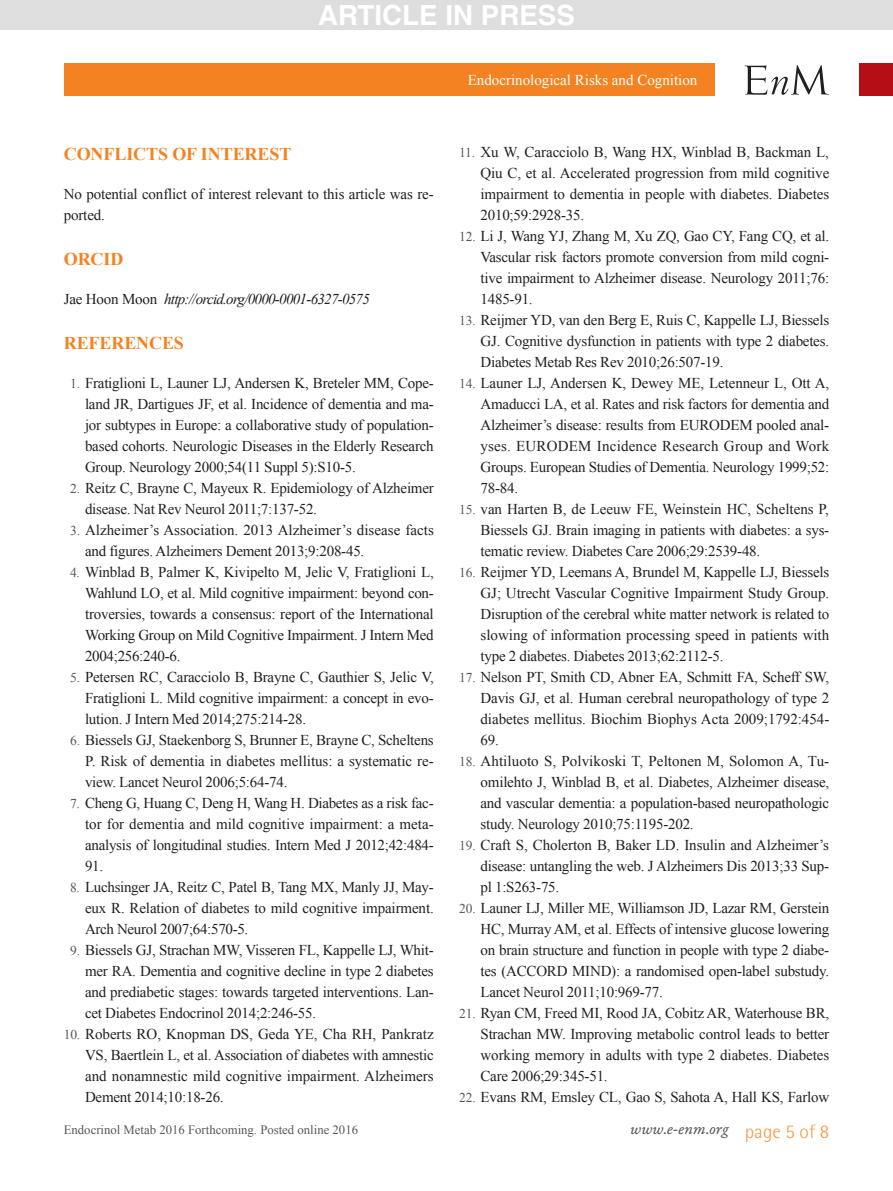
<style>
.page{position:relative;width:893px;height:1191px;background:#fff}
.page>*{position:absolute;margin:0;border:0;box-sizing:border-box;transform-origin:0 0}
.t1{font:700 27.75px "Helvetica LT Std";color:#fff}
.소제목1{font:700 18px "Times New Roman";letter-spacing:-.005em;color:#f58220}
.t2{font:16.5px "Garamond Premr Pro It Capt";color:#57585a}
.참고문헌2{font:15px/21px "Times New Roman";letter-spacing:-.015em;color:#231f20;text-align:justify}
.참고문헌1{font:15px/21px "Times New Roman";letter-spacing:-.015em;color:#231f20;text-align:justify}
.본문_0{font:15px/21px "Times New Roman";letter-spacing:-.01em;color:#231f20}
.본문_0-2{font:italic 15px "Times New Roman";letter-spacing:-.05em;color:#231f20}
.t3{font:15px "Times New Roman";color:#fff}
.t4{font:12.75px "Times New Roman";color:#57585a}
.s1{font-style:normal}
.s2{font-size:13.5px;color:#57585a}
.s3{font-family:"Rotis Semi Sans Std";font-weight:300;font-size:19.5px;color:#f79848}
</style>
<div class="page">
<div style="left:859px;top:64px;width:34px;height:32px;background:#b50e16"></div>
<div style="left:64px;top:64px;width:650px;height:32px;background:#f58220"></div>
<svg style="left:744px;top:65px;width:85px;height:30px"></svg>
<div style="left:0;top:0;width:893px;height:30px;background:#dfdede"></div>
<h1 class="t1" style="left:318px;top:-2px;width:258px">ARTICLE IN PRESS</h1>
<p class="소제목1" style="left:64px;top:141px;width:229px">CONFLICTS OF INTEREST</p>
<p class="본문_0" style="left:64px;top:183px;width:371px">No potential conflict of interest relevant to this article was re&shy;ported.</p>
<p class="소제목1" style="left:64px;top:246px;width:61px">ORCID</p>
<p class="본문_0-2" style="left:64px;top:289px;width:308px"><span class="s1">Jae Hoon Moon</span> http://orcid.org/0000-0001-6327-0575</p>
<p class="소제목1" style="left:64px;top:330px;width:122px">REFERENCES</p>
<p class="참고문헌1" style="left:85px;top:372px;width:350px;text-indent:-15px"><span class="s2">1.</span> Fratiglioni L, Launer LJ, Andersen K, Breteler MM, Cope&shy;land JR, Dartigues JF, et al. Incidence of dementia and ma&shy;jor subtypes in Europe: a collaborative study of population&shy;based cohorts. Neurologic Diseases in the Elderly Research Group. Neurology 2000;54(11 Suppl 5):S10-5.</p>
<p class="참고문헌1" style="left:85px;top:477px;width:350px;text-indent:-15px"><span class="s2">2.</span> Reitz C, Brayne C, Mayeux R. Epidemiology of Alzheimer disease. Nat Rev Neurol 2011;7:137-52.</p>
<p class="참고문헌1" style="left:85px;top:519px;width:350px;text-indent:-15px"><span class="s2">3.</span> Alzheimer’s Association. 2013 Alzheimer’s disease facts and figures. Alzheimers Dement 2013;9:208-45.</p>
<p class="참고문헌1" style="left:85px;top:561px;width:350px;text-indent:-15px"><span class="s2">4.</span> Winblad B, Palmer K, Kivipelto M, Jelic V, Fratiglioni L, Wahlund LO, et al. Mild cognitive impairment: beyond con&shy;troversies, towards a consensus: report of the International Working Group on Mild Cognitive Impairment. J Intern Med 2004;256:240-6.</p>
<p class="참고문헌1" style="left:85px;top:666px;width:350px;text-indent:-15px"><span class="s2">5.</span> Petersen RC, Caracciolo B, Brayne C, Gauthier S, Jelic V, Fratiglioni L. Mild cognitive impairment: a concept in evo&shy;lution. J Intern Med 2014;275:214-28.</p>
<p class="참고문헌1" style="left:85px;top:729px;width:350px;text-indent:-15px"><span class="s2">6.</span> Biessels GJ, Staekenborg S, Brunner E, Brayne C, Scheltens P. Risk of dementia in diabetes mellitus: a systematic re&shy;view. Lancet Neurol 2006;5:64-74.</p>
<p class="참고문헌1" style="left:85px;top:792px;width:350px;text-indent:-15px"><span class="s2">7.</span> Cheng G, Huang C, Deng H, Wang H. Diabetes as a risk fac&shy;tor for dementia and mild cognitive impairment: a meta&shy;analysis of longitudinal studies. Intern Med J 2012;42:484- 91.</p>
<p class="참고문헌1" style="left:85px;top:876px;width:350px;text-indent:-15px"><span class="s2">8.</span> Luchsinger JA, Reitz C, Patel B, Tang MX, Manly JJ, May&shy;eux R. Relation of diabetes to mild cognitive impairment.<br>Arch Neurol 2007;64:570-5.</p>
<p class="참고문헌1" style="left:85px;top:939px;width:350px;text-indent:-15px"><span class="s2">9.</span> Biessels GJ, Strachan MW, Visseren FL, Kappelle LJ, Whit&shy;mer RA. Dementia and cognitive decline in type 2 diabetes and prediabetic stages: towards targeted interventions. Lan&shy;cet Diabetes Endocrinol 2014;2:246-55.</p>
<p class="참고문헌2" style="left:85px;top:1023px;width:350px;text-indent:-21px"><span class="s2">10.</span> Roberts RO, Knopman DS, Geda YE, Cha RH, Pankratz VS, Baertlein L, et al. Association of diabetes with amnestic and nonamnestic mild cognitive impairment. Alzheimers Dement 2014;10:18-26.</p>
<p class="t3" style="left:468px;top:70px;width:231px">Endocrinological Risks and Cognition</p>
<p class="참고문헌2" style="left:480px;top:141px;width:350px;text-indent:-21px"><span class="s2">11.</span> Xu W, Caracciolo B, Wang HX, Winblad B, Backman L, Qiu C, et al. Accelerated progression from mild cognitive impairment to dementia in people with diabetes. Diabetes 2010;59:2928-35.</p>
<p class="참고문헌2" style="left:480px;top:225px;width:350px;text-indent:-21px"><span class="s2">12.</span> Li J, Wang YJ, Zhang M, Xu ZQ, Gao CY, Fang CQ, et al.<br>Vascular risk factors promote conversion from mild cogni&shy;tive impairment to Alzheimer disease. Neurology 2011;76:<br>1485-91.</p>
<p class="참고문헌2" style="left:480px;top:309px;width:350px;text-indent:-21px"><span class="s2">13.</span> Reijmer YD, van den Berg E, Ruis C, Kappelle LJ, Biessels GJ. Cognitive dysfunction in patients with type 2 diabetes.<br>Diabetes Metab Res Rev 2010;26:507-19.</p>
<p class="참고문헌2" style="left:480px;top:372px;width:350px;text-indent:-21px"><span class="s2">14.</span> Launer LJ, Andersen K, Dewey ME, Letenneur L, Ott A, Amaducci LA, et al. Rates and risk factors for dementia and Alzheimer’s disease: results from EURODEM pooled anal&shy;yses. EURODEM Incidence Research Group and Work Groups. European Studies of Dementia. Neurology 1999;52:<br>78-84.</p>
<p class="참고문헌2" style="left:480px;top:498px;width:350px;text-indent:-21px"><span class="s2">15.</span> van Harten B, de Leeuw FE, Weinstein HC, Scheltens P, Biessels GJ. Brain imaging in patients with diabetes: a sys&shy;tematic review. Diabetes Care 2006;29:2539-48.</p>
<p class="참고문헌2" style="left:480px;top:561px;width:350px;text-indent:-21px"><span class="s2">16.</span> Reijmer YD, Leemans A, Brundel M, Kappelle LJ, Biessels GJ; Utrecht Vascular Cognitive Impairment Study Group.<br>Disruption of the cerebral white matter network is related to slowing of information processing speed in patients with type 2 diabetes. Diabetes 2013;62:2112-5.</p>
<p class="참고문헌2" style="left:480px;top:666px;width:350px;text-indent:-21px"><span class="s2">17.</span> Nelson PT, Smith CD, Abner EA, Schmitt FA, Scheff SW, Davis GJ, et al. Human cerebral neuropathology of type 2 diabetes mellitus. Biochim Biophys Acta 2009;1792:454- 69.</p>
<p class="참고문헌2" style="left:480px;top:750px;width:350px;text-indent:-21px"><span class="s2">18.</span> Ahtiluoto S, Polvikoski T, Peltonen M, Solomon A, Tu&shy;omilehto J, Winblad B, et al. Diabetes, Alzheimer disease, and vascular dementia: a population-based neuropathologic study. Neurology 2010;75:1195-202.</p>
<p class="참고문헌2" style="left:480px;top:834px;width:350px;text-indent:-21px"><span class="s2">19.</span> Craft S, Cholerton B, Baker LD. Insulin and Alzheimer’s disease: untangling the web. J Alzheimers Dis 2013;33 Sup&shy;pl 1:S263-75.</p>
<p class="참고문헌2" style="left:480px;top:897px;width:350px;text-indent:-21px"><span class="s2">20.</span> Launer LJ, Miller ME, Williamson JD, Lazar RM, Gerstein HC, Murray AM, et al. Effects of intensive glucose lowering on brain structure and function in people with type 2 diabe&shy;tes (ACCORD MIND): a randomised open-label substudy.<br>Lancet Neurol 2011;10:969-77.</p>
<p class="참고문헌2" style="left:480px;top:1002px;width:350px;text-indent:-21px"><span class="s2">21.</span> Ryan CM, Freed MI, Rood JA, Cobitz AR, Waterhouse BR, Strachan MW. Improving metabolic control leads to better working memory in adults with type 2 diabetes. Diabetes Care 2006;29:345-51.</p>
<p class="참고문헌2" style="left:459px;top:1086px;width:371px"><span class="s2">22.</span> Evans RM, Emsley CL, Gao S, Sahota A, Hall KS, Farlow</p>
<p class="t4" style="left:64px;top:1120px;width:296px">Endocrinol Metab 2016 Forthcoming. Posted online 2016</p>
<p class="t2" style="left:630px;top:1118px;width:200px">www.e-enm.org <span class="s3">page 5 of 8</span></p>
</div>
